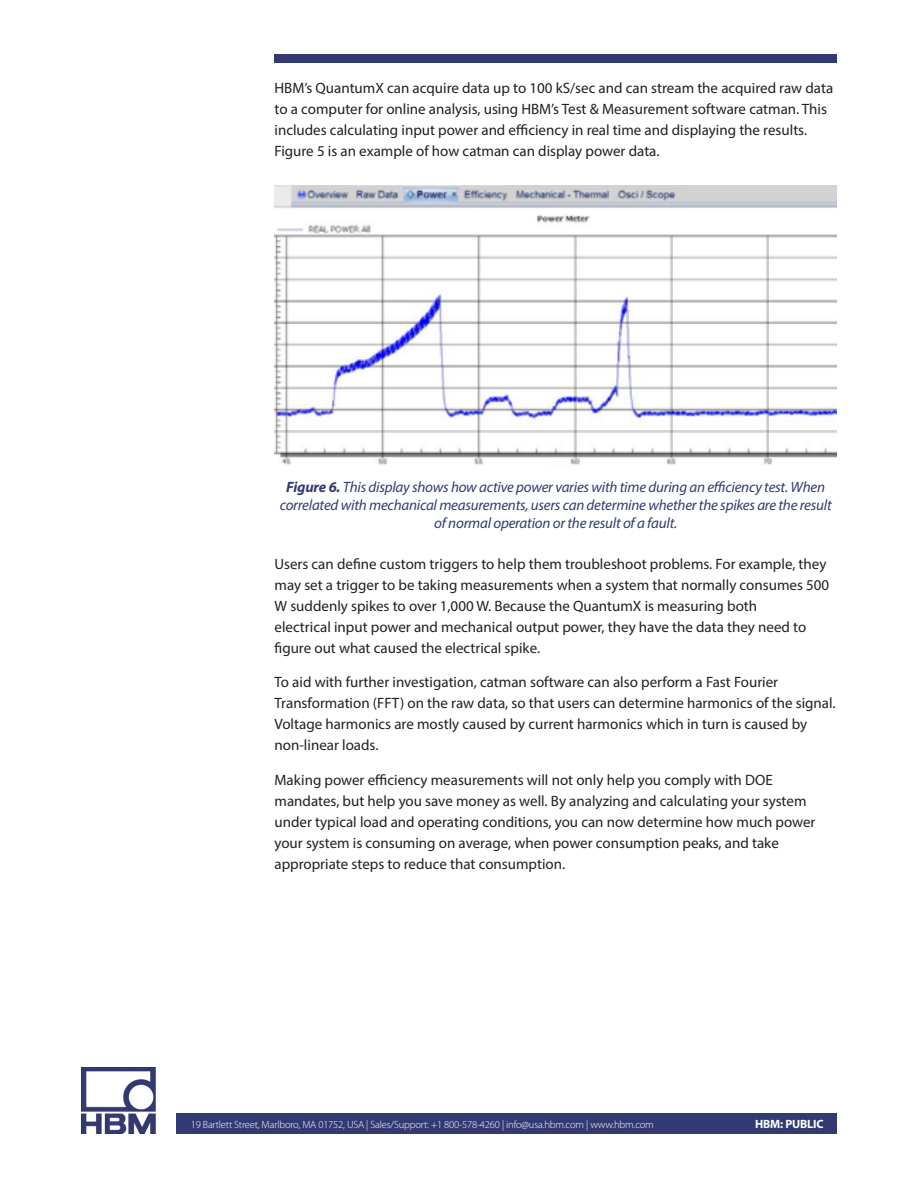
<style>
.page{position:relative;width:918px;height:1188px;background:#fff}
.page>*{position:absolute;margin:0;border:0;box-sizing:border-box;transform-origin:0 0}
.t1{font:15px/21px "Myriad Pro";color:#231f20}
.t2{font:italic 15px/18px "Myriad Pro";letter-spacing:-.015em;color:#333a72;text-align:center}
.t3{font:700 12px "Myriad Pro";letter-spacing:-.015em;color:#fff}
.t4{font:300 10.5px "Myriad Pro";letter-spacing:-.015em;color:#fff}
.s1{font-weight:700}
</style>
<div class="page">
<div style="left:274px;top:54px;width:563px;height:9px;background:#333a72"></div>
<div style="left:176px;top:1114px;width:661px;height:20px;background:#333a72"></div>
<img style="left:81px;top:1067px;width:75px;height:67px">
<img style="left:274px;top:185px;width:563px;height:280px">
<p class="t1" style="left:274px;top:78px;width:560px">HBM’s QuantumX can acquire data up to 100 kS/sec and can stream the acquired raw data to a computer for online analysis, using HBM’s Test &amp; Measurement software catman. This includes calculating input power and efficiency in real time and displaying the results.<br>Figure 5 is an example of how catman can display power data.</p>
<p class="t2" style="left:280px;top:478px;width:554px"><span class="s1">Figure 6.</span> This display shows how active power varies with time during an efficiency test. When correlated with mechanical measurements, users can determine whether the spikes are the result of normal operation or the result of a fault.</p>
<p class="t1" style="left:274px;top:553px;width:556px">Users can define custom triggers to help them troubleshoot problems. For example, they may set a trigger to be taking measurements when a system that normally consumes 500<br>W suddenly spikes to over 1,000 W. Because the QuantumX is measuring both<br>electrical input power and mechanical output power, they have the data they need to figure out what caused the electrical spike.</p>
<p class="t1" style="left:274px;top:672px;width:563px">To aid with further investigation, catman software can also perform a Fast Fourier Transformation (FFT) on the raw data, so that users can determine harmonics of the signal.<br>Voltage harmonics are mostly caused by current harmonics which in turn is caused by non-linear loads.</p>
<p class="t1" style="left:274px;top:769px;width:543px">Making power efficiency measurements will not only help you comply with DOE mandates, but help you save money as well. By analyzing and calculating your system under typical load and operating conditions, you can now determine how much power your system is consuming on average, when power consumption peaks, and take appropriate steps to reduce that consumption.</p>
<p class="t4" style="left:191px;top:1118px;width:465px">19 Bartlett Street, Marlboro, MA 01752, USA | Sales/Support: +1 800-578-4260 | info@usa.hbm.com | www.hbm.com</p>
<p class="t3" style="left:755px;top:1117px;width:70px">HBM: PUBLIC</p>
</div>
